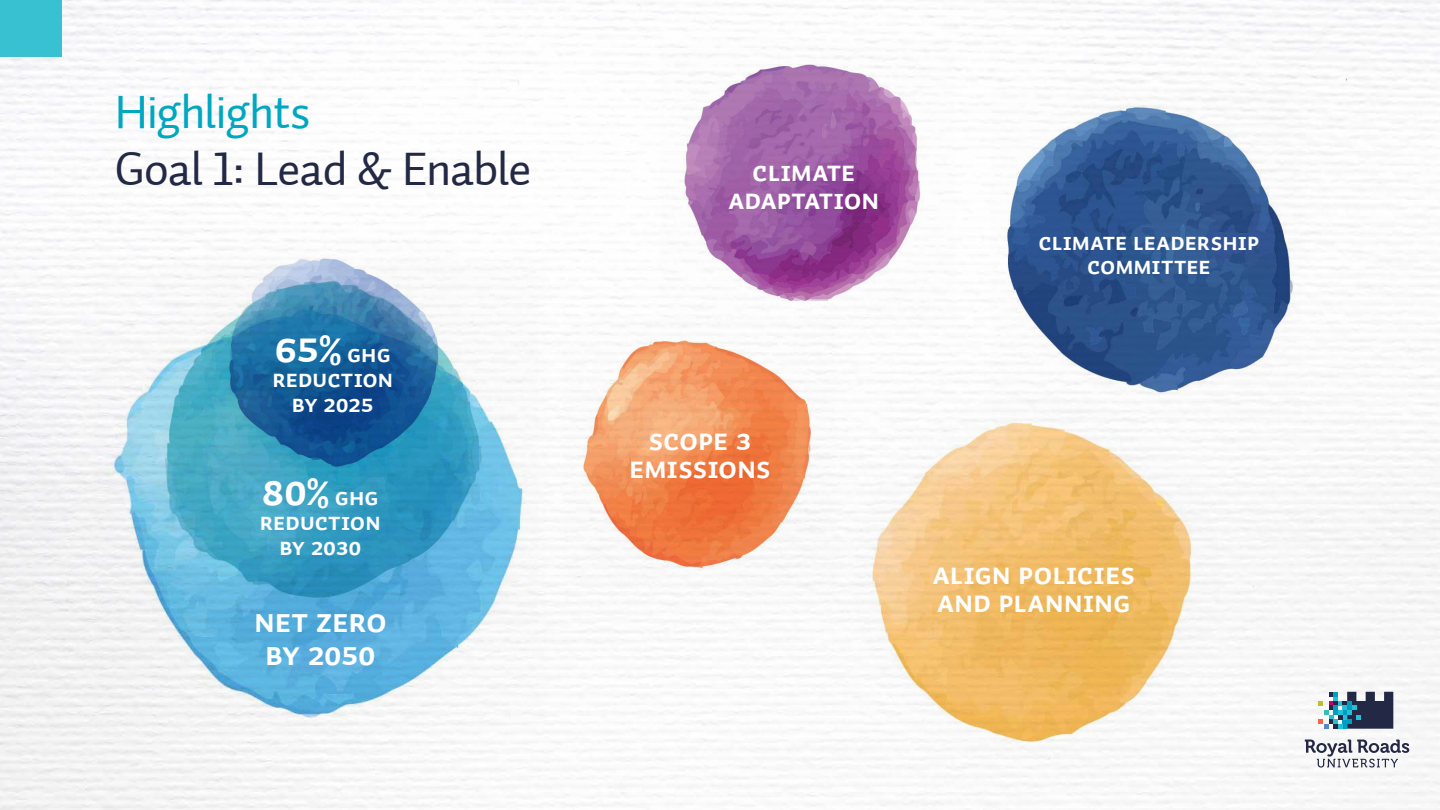
<style>
.page{position:relative;width:1440px;height:810px;background:#fff}
.page>*{position:absolute;margin:0;border:0;box-sizing:border-box;transform-origin:0 0}
.t1{font:47.92px "Auto 1 Regular LF";letter-spacing:-.02em;color:#232945}
.t2{font:47.92px "Auto 1 Regular LF";letter-spacing:-.025em;color:#00a7c1}
.t3{font:44.17px "Auto 1 Bold Sm Cp";color:#fff}
.t4{font:33.6px/33.6px "Auto 1 Bold Sm Cp";letter-spacing:-.02em;color:#fff;text-align:center}
.t5{font:30.83px/28.1px "Auto 1 Bold Sm Cp";letter-spacing:-.015em;color:#fff;text-align:center}
.t6{font:28.8px/28.1px "Auto 1 Bold Sm Cp";letter-spacing:-.015em;color:#fff;text-align:center}
.t7{font:24.9px/24.9px "Auto 1 Bold Sm Cp";letter-spacing:-.01em;color:#fff;text-align:center}
.t8{font:24.75px/24.2px "Auto 1 Bold Sm Cp";letter-spacing:-.015em;color:#fff;text-align:center}
.s1{font-size:24.9px}
</style>
<div class="page">
<img style="left:0;top:0;width:1440px;height:810px">
<svg style="left:1305px;top:740px;width:104px;height:28px"></svg>
<svg style="left:1318px;top:692px;width:75px;height:37px"></svg>
<div style="left:0;top:0;width:61px;height:57px;background:#38c1d0"></div>
<img style="left:94px;top:264px;width:452px;height:466px">
<img style="left:157px;top:264px;width:380px;height:361px">
<img style="left:206px;top:237px;width:254px;height:260px">
<img style="left:564px;top:317px;width:272px;height:280px">
<img style="left:854px;top:395px;width:366px;height:364px">
<img style="left:661px;top:41px;width:293px;height:288px">
<img style="left:991px;top:86px;width:311px;height:333px">
<h1 class="t2" style="left:115px;top:82px;width:198px">Highlights</h1>
<h1 class="t1" style="left:115px;top:139px;width:418px">Goal 1: Lead &amp; Enable</h1>
<h2 class="t3" style="left:274px;top:322px;width:118px">65% <span class="s1">GHG</span></h2>
<p class="t7" style="left:272px;top:367px;width:123px">reduction by 2025</p>
<h2 class="t3" style="left:262px;top:465px;width:119px">80% <span class="s1">GHG</span></h2>
<p class="t7" style="left:260px;top:511px;width:123px">reduction by 2030</p>
<p class="t4" style="left:254px;top:605px;width:135px">Net zero by 2050</p>
<p class="t6" style="left:728px;top:159px;width:153px">Climate<br>Adaptation</p>
<p class="t8" style="left:1038px;top:231px;width:223px">Climate Leadership<br>Committee</p>
<p class="t5" style="left:629px;top:427px;width:144px">Scope 3<br>Emissions</p>
<p class="t5" style="left:932px;top:561px;width:204px;text-align:left">Align policies and planning</p>
</div>
